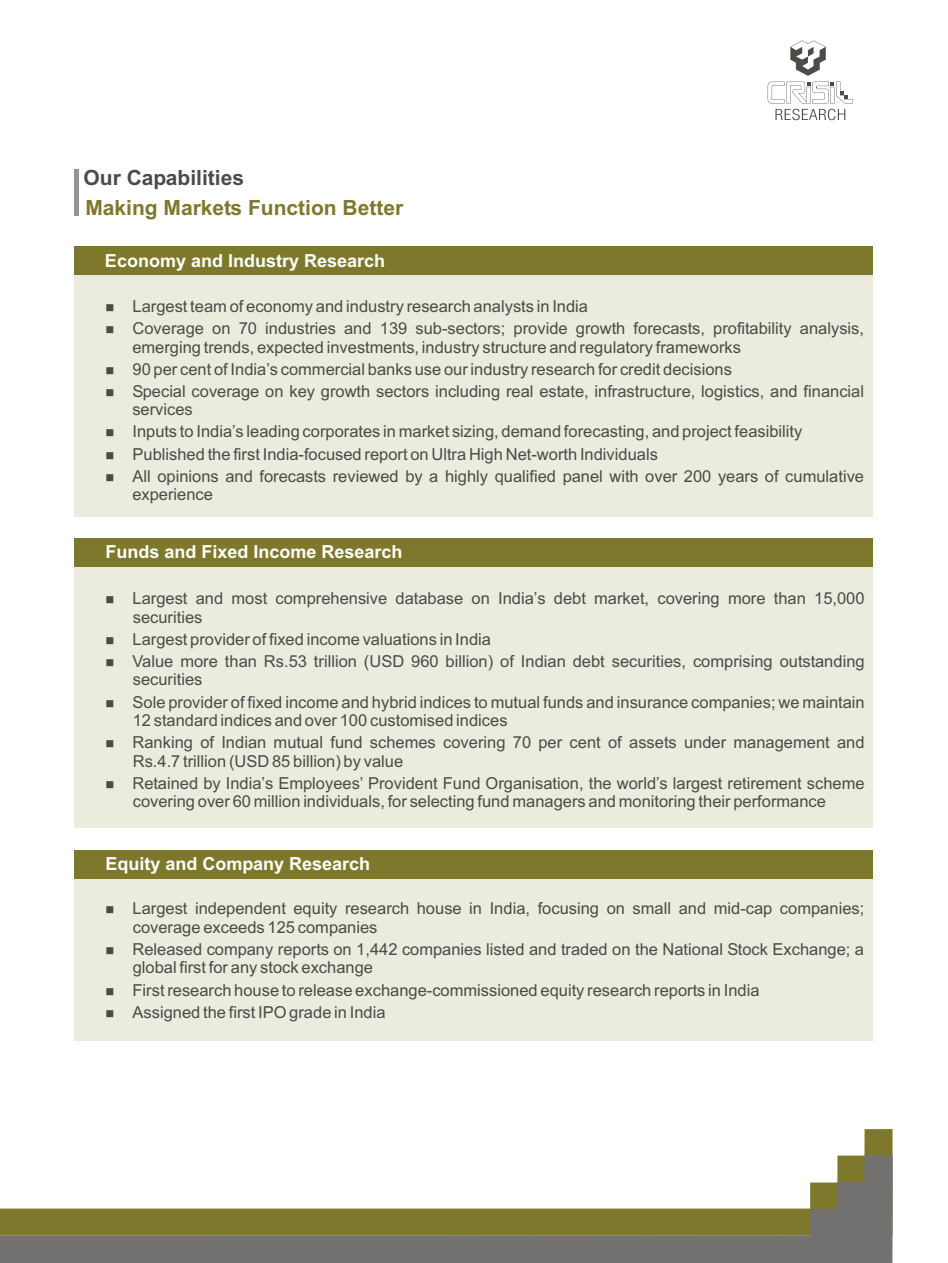
<style>
.page{position:relative;width:948px;height:1263px;background:#fff}
.page>*{position:absolute;margin:0;border:0;box-sizing:border-box;transform-origin:0 0}
.t1{font:700 21px "Arial";color:#7d782b}
.t2{font:700 21px "Arial";color:#4d4a47}
.t3{font:700 18px "Arial";color:#fff}
.t4{font:16.5px/18.5px "Arial";color:#4d4a47}
</style>
<div class="page">
<svg style="left:864px;top:1129px;width:29px;height:26px"></svg>
<svg style="left:0;top:1155px;width:893px;height:108px"></svg>
<svg style="left:790px;top:40px;width:36px;height:36px"></svg>
<svg style="left:768px;top:82px;width:85px;height:38px"></svg>
<div style="left:74px;top:873px;width:799px;height:167px;background:#ebebde"></div>
<div style="left:74px;top:561px;width:799px;height:267px;background:#ebebde"></div>
<div style="left:74px;top:270px;width:799px;height:247px;background:#ebebde"></div>
<div style="left:74px;top:247px;width:799px;height:28px;background:#7d782b"></div>
<div style="left:74px;top:538px;width:799px;height:28px;background:#7d782b"></div>
<div style="left:74px;top:850px;width:799px;height:28px;background:#7d782b"></div>
<div style="left:74px;top:169px;width:5px;height:47px;background:#969494"></div>
<p class="t2" style="left:84px;top:169px;width:162px">Our Capabilities</p>
<p class="t1" style="left:85px;top:199px;width:319px">Making Markets Function Better</p>
<p class="t3" style="left:105px;top:254px;width:282px">Economy and Industry Research</p>
<p class="t4" style="left:106px;top:299px;width:484px">■ Largest team of economy and industry research analysts in India</p>
<p class="t4" style="left:132px;top:321px;width:733px;text-indent:-27px">■ Coverage on 70 industries and 139 sub-sectors; provide growth forecasts, profitability analysis, emerging trends, expected investments, industry structure and regulatory frameworks</p>
<p class="t4" style="left:106px;top:361px;width:628px">■ 90 per cent of India’s commercial banks use our industry research for credit decisions</p>
<p class="t4" style="left:132px;top:383px;width:733px;text-indent:-27px">■ Special coverage on key growth sectors including real estate, infrastructure, logistics, and financial services</p>
<p class="t4" style="left:106px;top:424px;width:698px">■ Inputs to India’s leading corporates in market sizing, demand forecasting, and project feasibility</p>
<p class="t4" style="left:106px;top:446px;width:554px">■ Published the first India-focused report on Ultra High Net-worth Individuals</p>
<p class="t4" style="left:132px;top:468px;width:733px;text-indent:-27px">■ All opinions and forecasts reviewed by a highly qualified panel with over 200 years of cumulative experience</p>
<p class="t3" style="left:106px;top:545px;width:299px">Funds and Fixed Income Research</p>
<p class="t4" style="left:133px;top:591px;width:733px;text-indent:-27px">■ Largest and most comprehensive database on India’s debt market, covering more than 15,000 securities</p>
<p class="t4" style="left:106px;top:631px;width:387px">■ Largest provider of fixed income valuations in India</p>
<p class="t4" style="left:133px;top:653px;width:733px;text-indent:-27px">■ Value more than Rs.53 trillion (USD 960 billion) of Indian debt securities, comprising outstanding securities</p>
<p class="t4" style="left:133px;top:694px;width:733px;text-indent:-27px">■ Sole provider of fixed income and hybrid indices to mutual funds and insurance companies; we maintain<br>12 standard indices and over 100 customised indices</p>
<p class="t4" style="left:133px;top:735px;width:733px;text-indent:-27px">■ Ranking of Indian mutual fund schemes covering 70 per cent of assets under management and<br>Rs.4.7 trillion (USD 85 billion) by value</p>
<p class="t4" style="left:133px;top:775px;width:733px;text-indent:-27px">■ Retained by India’s Employees’ Provident Fund Organisation, the world’s largest retirement scheme covering over 60 million individuals, for selecting fund managers and monitoring their performance</p>
<p class="t3" style="left:106px;top:857px;width:266px">Equity and Company Research</p>
<p class="t4" style="left:133px;top:901px;width:733px;text-indent:-27px">■ Largest independent equity research house in India, focusing on small and mid-cap companies; coverage exceeds 125 companies</p>
<p class="t4" style="left:133px;top:942px;width:733px;text-indent:-27px">■ Released company reports on 1,442 companies listed and traded on the National Stock Exchange; a global first for any stock exchange</p>
<p class="t4" style="left:106px;top:982px;width:656px">■ First research house to release exchange-commissioned equity research reports in India</p>
<p class="t4" style="left:106px;top:1004px;width:282px">■ Assigned the first IPO grade in India</p>
</div>
